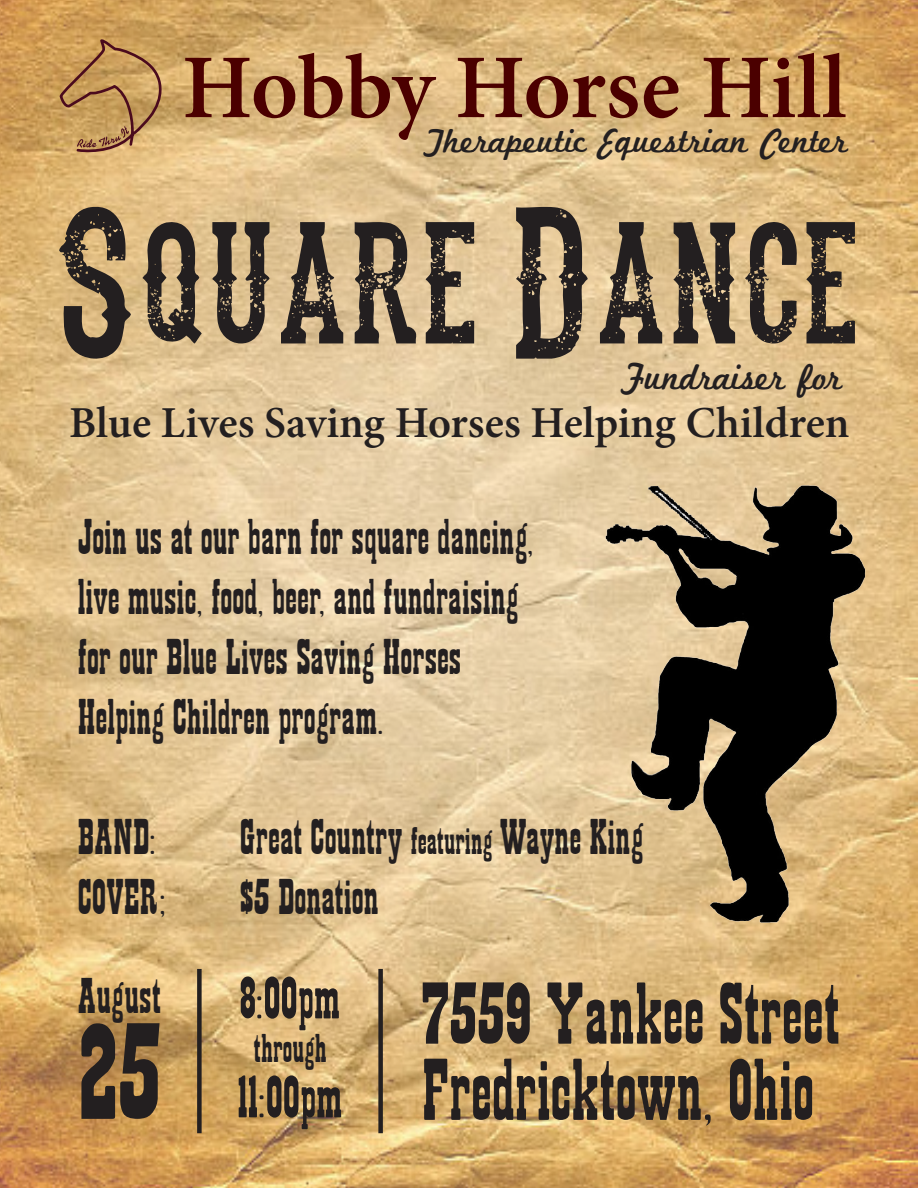
<style>
.page{position:relative;width:918px;height:1188px;background:#fff}
.page>*{position:absolute;margin:0;border:0;box-sizing:border-box;transform-origin:0 0}
.t1{font:151.95px "thedeadsaloon";color:#231f20}
.t2{font:123px "Showguide Normal";color:#231f20}
.t3{font:600 91.2px "Minion Pro";letter-spacing:-.005em;color:#4b0000}
.t4{font:78.75px/76.2px "Showguide Normal";color:#231f20}
.t5{font:54px "Showguide Normal";color:#231f20}
.t6{font:45px/60px "Showguide Normal";color:#231f20}
.t7{font:600 44.25px "Minion Pro";color:#231f20}
.t8{font:37.5px "Marketing Script";color:#231f20;scale:.96 1}
.t9{font:36px "Showguide Normal";color:#231f20}
.t10{font:35.1px "Marketing Script";color:#231f20}
.s1{font-size:34.5px}
</style>
<div class="page">
<img style="left:0;top:0;width:918px;height:1188px">
<svg style="left:59px;top:39px;width:108px;height:114px;background:#c0945a"></svg>
<img style="left:604px;top:476px;width:263px;height:452px">
<div style="left:197px;top:969px;width:5px;height:164px;background:#231f20"></div>
<div style="left:378px;top:969px;width:5px;height:164px;background:#231f20"></div>
<h3 class="t3" style="left:182px;top:25px;width:666px">Hobby Horse Hill</h3>
<p class="t10" style="left:424px;top:120px;width:426px">Therapeutic Equestrian Center</p>
<h1 class="t1" style="left:59px;top:195px;width:801px">Square Dance</h1>
<p class="t8" style="left:621px;top:354px;width:232px">Fundraiser for</p>
<p class="t7" style="left:69px;top:392px;width:782px">Blue Lives Saving Horses Helping Children</p>
<p class="t6" style="left:78px;top:511px;width:458px">Join us at our barn for square dancing, live music, food, beer, and fundraising for our Blue Lives Saving Horses Helping Children program.</p>
<p class="t6" style="left:78px;top:811px;width:80px">BAND:</p>
<p class="t6" style="left:240px;top:811px;width:406px">Great Country <span class="s1">featuring</span> Wayne King</p>
<p class="t6" style="left:78px;top:871px;width:90px">COVER;</p>
<p class="t6" style="left:240px;top:871px;width:140px">$5 Donation</p>
<p class="t6" style="left:78px;top:970px;width:85px">August</p>
<h2 class="t2" style="left:78px;top:1020px;width:85px">25</h2>
<p class="t5" style="left:240px;top:975px;width:102px">8:00pm</p>
<p class="t9" style="left:253px;top:1033px;width:75px">through</p>
<p class="t5" style="left:238px;top:1074px;width:106px">11:00pm</p>
<h3 class="t4" style="left:421px;top:983px;width:420px">7559 Yankee Street<br>Fredricktown, Ohio</h3>
</div>
